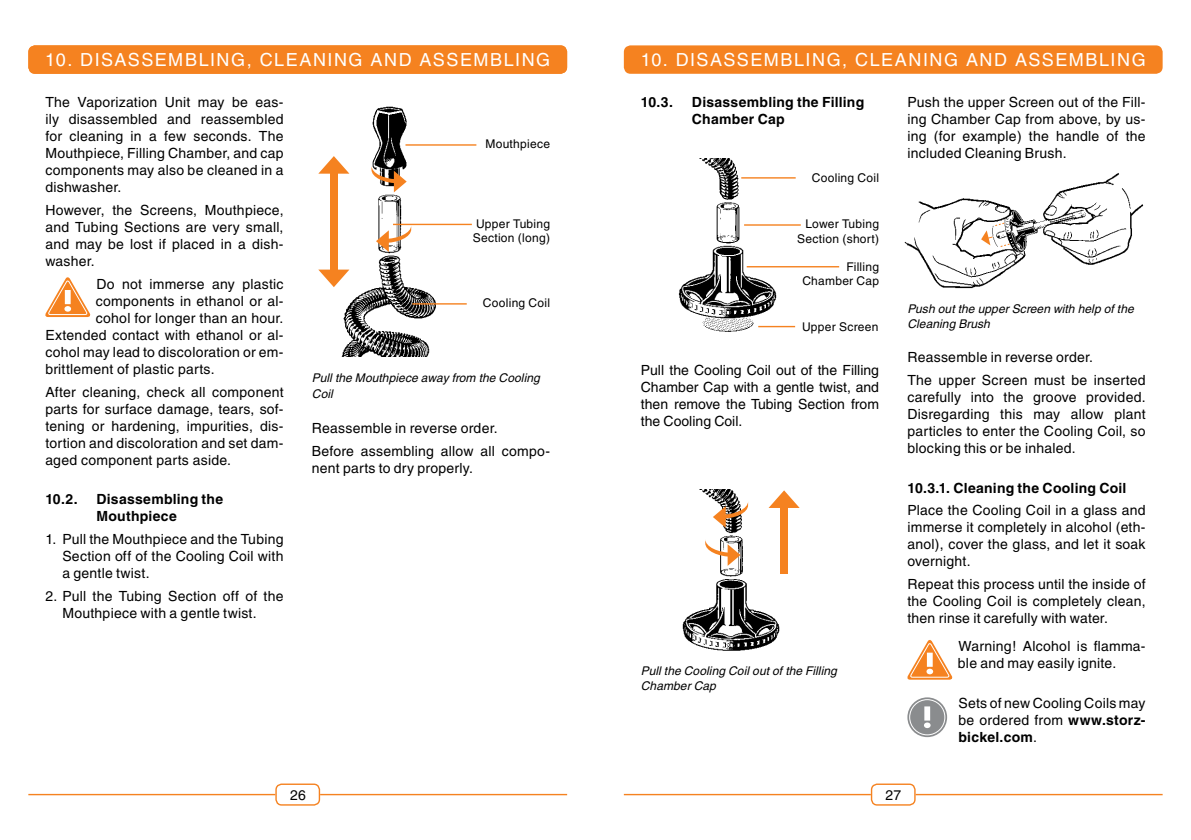
<style>
.page{position:relative;width:1191px;height:840px;background:#fff}
.page>*{position:absolute;margin:0;border:0;box-sizing:border-box;transform-origin:0 0}
.t1{font:18px "Helvetica";letter-spacing:.085em;color:#fff}
.t2{font:14px/17px "Helvetica";letter-spacing:.015em;color:#000;text-align:justify}
.t3{font:700 14px/17px "Helvetica";letter-spacing:.02em;color:#000}
.t4{font:italic 12px/15.2px "Helvetica";letter-spacing:.005em;color:#000}
.t5{font:12px/14.4px "Helvetica";letter-spacing:.025em;color:#000;text-align:right}
.s1{font-weight:700}
</style>
<div class="page">
<div style="left:275px;top:783px;width:45px;height:22px;border:1px solid #f58220;border-radius:6px"></div>
<hr style="left:28px;top:793px;width:247px;height:1px;background:#f58220">
<hr style="left:320px;top:793px;width:247px;height:1px;background:#f58220">
<div style="left:871px;top:783px;width:44px;height:22px;border:1px solid #f58220;border-radius:6px"></div>
<hr style="left:624px;top:793px;width:247px;height:1px;background:#f58220">
<hr style="left:915px;top:793px;width:247px;height:1px;background:#f58220">
<div style="left:624px;top:45px;width:538px;height:29px;background:#f58220;border-radius:7px"></div>
<img style="left:337px;top:106px;width:109px;height:250px">
<div style="left:29px;top:46px;width:537px;height:27px;background:#f58220;border-radius:6px"></div>
<div style="left:28px;top:45px;width:539px;height:29px;border:2px solid #f58220;border-radius:6px"></div>
<img style="left:904px;top:173px;width:240px;height:116px">
<img style="left:678px;top:159px;width:161px;height:173px">
<img style="left:682px;top:489px;width:105px;height:162px">
<svg style="left:45px;top:277px;width:45px;height:40px"></svg>
<svg style="left:376px;top:225px;width:35px;height:27px"></svg>
<svg style="left:371px;top:166px;width:36px;height:26px"></svg>
<svg style="left:318px;top:269px;width:31px;height:18px"></svg>
<svg style="left:319px;top:156px;width:30px;height:17px"></svg>
<div style="left:330px;top:164px;width:7px;height:115px;background:#f58220"></div>
<hr style="left:405px;top:144px;width:71px;height:2px;background:#f58220">
<hr style="left:393px;top:223px;width:79px;height:2px;background:#f58220">
<hr style="left:412px;top:303px;width:55px;height:1px;background:#f58220">
<svg style="left:907px;top:640px;width:45px;height:40px"></svg>
<svg style="left:907px;top:697px;width:40px;height:39px"></svg>
<svg style="left:924px;top:706px;width:6px;height:21px"></svg>
<div style="left:909px;top:698px;width:36px;height:36px;border:1px solid #fff;border-radius:50%"></div>
<svg style="left:979px;top:222px;width:31px;height:25px"></svg>
<svg style="left:713px;top:501px;width:35px;height:26px"></svg>
<svg style="left:705px;top:539px;width:35px;height:26px"></svg>
<svg style="left:768px;top:490px;width:31px;height:17px"></svg>
<div style="left:780px;top:503px;width:7px;height:70px;background:#f58220"></div>
<hr style="left:741px;top:177px;width:54px;height:1px;background:#f58220">
<hr style="left:746px;top:266px;width:93px;height:1px;background:#f58220">
<hr style="left:758px;top:326px;width:37px;height:1px;background:#f58220">
<hr style="left:744px;top:224px;width:57px;height:1px;background:#f58220">
<p class="t1" style="left:45px;top:50px;width:506px">10. DISASSEMBLING, CLEANING AND ASSEMBLING</p>
<p class="t2" style="left:45px;top:94px;width:240px">The Vaporization Unit may be eas&shy;ily disassembled and reassembled for cleaning in a few seconds. The Mouthpiece, Filling Chamber, and cap components may also be cleaned in a dishwasher.</p>
<p class="t2" style="left:45px;top:201px;width:240px">However, the Screens, Mouthpiece, and Tubing Sections are very small, and may be lost if placed in a dish&shy;washer.</p>
<p class="t2" style="left:96px;top:275px;width:189px">Do not immerse any plastic</p>
<p class="t2" style="left:96px;top:292px;width:189px">components in ethanol or al-</p>
<p class="t2" style="left:96px;top:309px;width:189px">cohol for longer than an hour.</p>
<p class="t2" style="left:45px;top:326px;width:240px">Extended contact with ethanol or al-</p>
<p class="t2" style="left:45px;top:343px;width:240px">cohol may lead to discoloration or em-</p>
<p class="t2" style="left:45px;top:360px;width:171px">brittlement of plastic parts.</p>
<p class="t2" style="left:45px;top:383px;width:240px">After cleaning, check all component parts for surface damage, tears, sof&shy;tening or hardening, impurities, dis&shy;tortion and discoloration and set dam&shy;aged component parts aside.</p>
<p class="t3" style="left:45px;top:490px;width:34px">10.2.</p>
<p class="t3" style="left:96px;top:490px;width:128px">Disassembling the<br>Mouthpiece</p>
<p class="t2" style="left:62px;top:530px;width:223px;text-indent:-17px">1. Pull the Mouthpiece and the Tubing Section off of the Cooling Coil with a gentle twist.</p>
<p class="t2" style="left:62px;top:587px;width:223px;text-indent:-17px">2. Pull the Tubing Section off of the<br>Mouthpiece with a gentle twist.</p>
<p class="t5" style="left:485px;top:137px;width:66px">Mouthpiece</p>
<p class="t5" style="left:473px;top:216px;width:79px;text-align:left">Upper Tubing<br>Section (long)</p>
<p class="t5" style="left:483px;top:295px;width:69px">Cooling Coil</p>
<p class="t4" style="left:312px;top:370px;width:229px">Pull the Mouthpiece away from the Cooling<br>Coil</p>
<p class="t2" style="left:312px;top:417px;width:240px;line-height:22.6px">Reassemble in reverse order.<br>Before assembling allow all compo-</p>
<p class="t2" style="left:312px;top:459px;width:163px">nent parts to dry properly.</p>
<p class="t1" style="left:640px;top:50px;width:506px">10. DISASSEMBLING, CLEANING AND ASSEMBLING</p>
<p class="t3" style="left:641px;top:94px;width:34px">10.3.</p>
<p class="t3" style="left:692px;top:94px;width:174px">Disassembling the Filling<br>Chamber Cap</p>
<p class="t2" style="left:907px;top:94px;width:240px">Push the upper Screen out of the Fill&shy;ing Chamber Cap from above, by us&shy;ing (for example) the handle of the included Cleaning Brush.</p>
<p class="t5" style="left:812px;top:171px;width:69px">Cooling Coil</p>
<p class="t5" style="left:797px;top:217px;width:83px">Lower Tubing<br>Section (short)</p>
<p class="t5" style="left:802px;top:259px;width:78px">Filling<br>Chamber Cap</p>
<p class="t5" style="left:802px;top:319px;width:78px">Upper Screen</p>
<p class="t2" style="left:641px;top:361px;width:240px">Pull the Cooling Coil out of the Filling Chamber Cap with a gentle twist, and then remove the Tubing Section from the Cooling Coil.</p>
<p class="t4" style="left:641px;top:662px;width:197px">Pull the Cooling Coil out of the Filling<br>Chamber Cap</p>
<p class="t4" style="left:907px;top:300px;width:228px">Push out the upper Screen with help of the<br>Cleaning Brush</p>
<p class="t2" style="left:907px;top:346px;width:240px;line-height:22.6px">Reassemble in reverse order.<br>The upper Screen must be inserted</p>
<p class="t2" style="left:907px;top:388px;width:240px">carefully into the groove provided.<br>Disregarding this may allow plant particles to enter the Cooling Coil, so blocking this or be inhaled.</p>
<p class="t3" style="left:907px;top:478px;width:221px">10.3.1. Cleaning the Cooling Coil</p>
<p class="t2" style="left:907px;top:501px;width:240px">Place the Cooling Coil in a glass and immerse it completely in alcohol (eth&shy;anol), cover the glass, and let it soak overnight.</p>
<p class="t2" style="left:907px;top:575px;width:240px">Repeat this process until the inside of the Cooling Coil is completely clean, then rinse it carefully with water.</p>
<p class="t2" style="left:958px;top:637px;width:189px">Warning! Alcohol is flamma&shy;ble and may easily ignite.</p>
<p class="t2" style="left:958px;top:694px;width:189px">Sets of new Cooling Coils may be ordered from <span class="s1">www.storz&shy;bickel.com</span>.</p>
<p class="t2" style="left:290px;top:786px;width:17px">26</p>
<p class="t2" style="left:885px;top:786px;width:17px">27</p>
</div>
